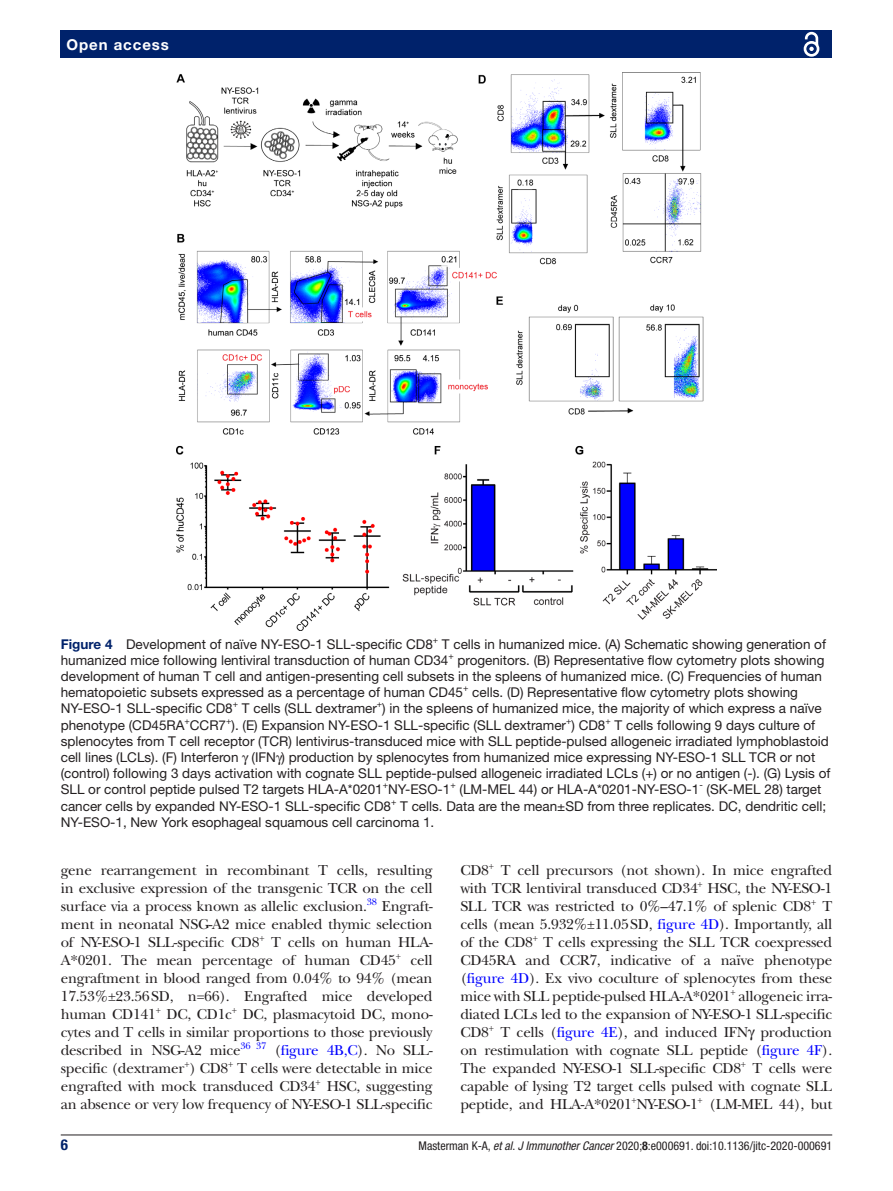
<style>
.page{position:relative;width:893px;height:1191px;background:#fff}
.page>*{position:absolute;margin:0;border:0;box-sizing:border-box;transform-origin:0 0}
.t1{font:15px/18px "New Baskerville";letter-spacing:-.015em;color:#231f20;text-align:justify}
.t2{font:15px "New Baskerville";letter-spacing:-.015em;color:#00f}
.t3{font:700 15px "Helvetica Neue LT Std";letter-spacing:.065em;color:#fff}
.t4{font:700 condensed 15px "Helvetica Neue LT Std";color:#00226b}
.t5{font:13.5px/16.2px "Helvetica Neue LT Std";color:#231f20}
.t6{font:condensed 12px "Helvetica Neue LT Std";color:#231f20}
.t7{font:9.9px "New Baskerville";color:#231f20}
.t8{font:9.9px "New Baskerville";color:#00f}
.s1{font-weight:700;color:#00226b}
.s2{color:#231f20}
.s3{color:#00f}
.s4{font-style:italic}
.s5{font-weight:700}
</style>
<div class="page">
<hr style="left:61px;top:1134px;width:771px;height:1px;background:#231f20">
<div style="left:61px;top:31px;width:771px;height:27px;background:#00226b"></div>
<svg style="left:803px;top:31px;width:17px;height:26px"></svg>
<img style="left:176px;top:73px;width:540px;height:558px">
<p class="t3" style="left:66px;top:35px;width:104px">Open access</p>
<p class="t5" style="left:61px;top:635px;width:771px"><span class="s1">Figure 4</span> Development of naïve NY-ESO-1 SLL-specific CD8<sup>+</sup> T cells in humanized mice. (A) Schematic showing generation of humanized mice following lentiviral transduction of human CD34<sup>+</sup> progenitors. (B) Representative flow cytometry plots showing development of human T cell and antigen-presenting cell subsets in the spleens of humanized mice. (C) Frequencies of human hematopoietic subsets expressed as a percentage of human CD45<sup>+</sup> cells. (D) Representative flow cytometry plots showing NY-ESO-1 SLL-specific CD8<sup>+</sup> T cells (SLL dextramer<sup>+</sup>) in the spleens of humanized mice, the majority of which express a naïve phenotype (CD45RA<sup>+</sup>CCR7<sup>+</sup>). (E) Expansion NY-ESO-1 SLL-specific (SLL dextramer<sup>+</sup>) CD8<sup>+</sup> T cells following 9 days culture of splenocytes from T cell receptor (TCR) lentivirus-transduced mice with SLL peptide-pulsed allogeneic irradiated lymphoblastoid cell lines (LCLs). (F) Interferon (IFN ) production by splenocytes from humanized mice expressing NY-ESO-1 SLL TCR or not (control) following 3 days activation with cognate SLL peptide-pulsed allogeneic irradiated LCLs (+) or no antigen (-). (G) Lysis of SLL or control peptide pulsed T2 targets HLA-A*0201<sup>+</sup>NY-ESO-1<sup>+</sup> (LM-MEL 44) or HLA-A*0201-NY-ESO-1<sup>-</sup> (SK-MEL 28) target cancer cells by expanded NY-ESO-1 SLL-specific CD8<sup>+</sup> T cells. Data are the mean±SD from three replicates. DC, dendritic cell; NY-ESO-1, New York esophageal squamous cell carcinoma 1.</p>
<p class="t1" style="left:61px;top:861px;width:373px">gene rearrangement in recombinant T cells, resulting in exclusive expression of the transgenic TCR on the cell surface via a process known as allelic exclusion.</p>
<p class="t8" style="left:367px;top:895px;width:12px">38</p>
<p class="t1" style="left:61px;top:897px;width:373px;text-indent:321px">Engraft&shy;ment in neonatal NSG-A2 mice enabled thymic selection of NY-ESO-1 SLL-specific CD8</p>
<p class="t7" style="left:259px;top:931px;width:7px">+</p>
<p class="t1" style="left:61px;top:933px;width:373px;text-indent:211px">T cells on human HLA-<br>A*0201. The mean percentage of human CD45</p>
<p class="t7" style="left:396px;top:949px;width:7px">+</p>
<p class="t1" style="left:61px;top:951px;width:373px;text-indent:350px">cell engraftment in blood ranged from 0.04% to 94% (mean 17.53%±23.56SD, n=66). Engrafted mice developed human CD141</p>
<p class="t7" style="left:156px;top:1003px;width:7px">+</p>
<p class="t1" style="left:167px;top:1005px;width:67px">DC, CD1c</p>
<p class="t7" style="left:232px;top:1003px;width:7px">+</p>
<p class="t1" style="left:61px;top:1005px;width:373px;text-indent:182px">DC, plasmacytoid DC, mono&shy;cytes and T cells in similar proportions to those previously described in NSG-A2 mice</p>
<p class="t8" style="left:240px;top:1039px;width:27px">36 37</p>
<p class="t2" style="left:274px;top:1041px;width:160px"><span class="s2">(</span>figure 4B,C<span class="s2">). No SLL-</span></p>
<p class="t7" style="left:184px;top:1057px;width:7px">+</p>
<p class="t7" style="left:228px;top:1057px;width:7px">+</p>
<p class="t1" style="left:61px;top:1059px;width:373px;text-indent:176px">T cells were detectable in mice engrafted with mock transduced CD34</p>
<p class="t1" style="left:61px;top:1059px;width:169px">specific (dextramer ) CD8</p>
<p class="t7" style="left:315px;top:1075px;width:7px">+</p>
<p class="t1" style="left:61px;top:1077px;width:373px;text-align:right">HSC, suggesting<br>an absence or very low frequency of NY-ESO-1 SLL-specific</p>
<p class="t1" style="left:460px;top:861px;width:30px">CD8</p>
<p class="t7" style="left:489px;top:859px;width:7px">+</p>
<p class="t1" style="left:460px;top:861px;width:373px;text-indent:40px">T cell precursors (not shown). In mice engrafted with TCR lentiviral transduced CD34</p>
<p class="t7" style="left:698px;top:877px;width:7px">+</p>
<p class="t1" style="left:460px;top:879px;width:373px;text-indent:247px">HSC, the NY-ESO-1<br>SLL TCR was restricted to 0%–47.1% of splenic CD8</p>
<p class="t7" style="left:811px;top:895px;width:7px">+</p>
<p class="t1" style="left:460px;top:897px;width:373px;text-indent:362px">T cells (mean 5.932%±11.05SD, <span class="s3">figure 4D</span>). Importantly, all of the CD8</p>
<p class="t7" style="left:533px;top:931px;width:7px">+</p>
<p class="t1" style="left:460px;top:933px;width:373px;text-indent:83px">T cells expressing the SLL TCR coexpressed CD45RA and CCR7, indicative of a naïve phenotype (<span class="s3">figure 4D</span>). Ex vivo coculture of splenocytes from these mice with SLL peptide-pulsed HLA-A*0201</p>
<p class="t7" style="left:730px;top:985px;width:7px">+</p>
<p class="t1" style="left:460px;top:987px;width:373px;text-indent:278px">allogeneic irra&shy;diated LCLs led to the expansion of NY-ESO-1 SLL-specific CD8</p>
<p class="t7" style="left:489px;top:1021px;width:7px">+</p>
<p class="t1" style="left:460px;top:1023px;width:373px;text-indent:40px">T cells (<span class="s3">figure 4E</span>), and induced IFN production on restimulation with cognate SLL peptide (<span class="s3">figure 4F</span>).<br>The expanded NY-ESO-1 SLL-specific CD8</p>
<p class="t7" style="left:741px;top:1057px;width:7px">+</p>
<p class="t1" style="left:460px;top:1059px;width:373px;text-indent:292px">T cells were capable of lysing T2 target cells pulsed with cognate SLL peptide, and HLA-A*0201 NY-ESO-1</p>
<p class="t7" style="left:632px;top:1093px;width:7px">+</p>
<p class="t7" style="left:698px;top:1093px;width:7px">+</p>
<p class="t1" style="left:709px;top:1095px;width:124px">(LM-MEL 44), but</p>
<p class="t4" style="left:61px;top:1135px;width:9px">6</p>
<p class="t6" style="left:419px;top:1138px;width:415px">Masterman K-A, <span class="s4">et al</span>. <span class="s4">J Immunother Cancer</span> 2020;<span class="s5">8</span>:e000691. doi:10.1136/jitc-2020-000691</p>
</div>
